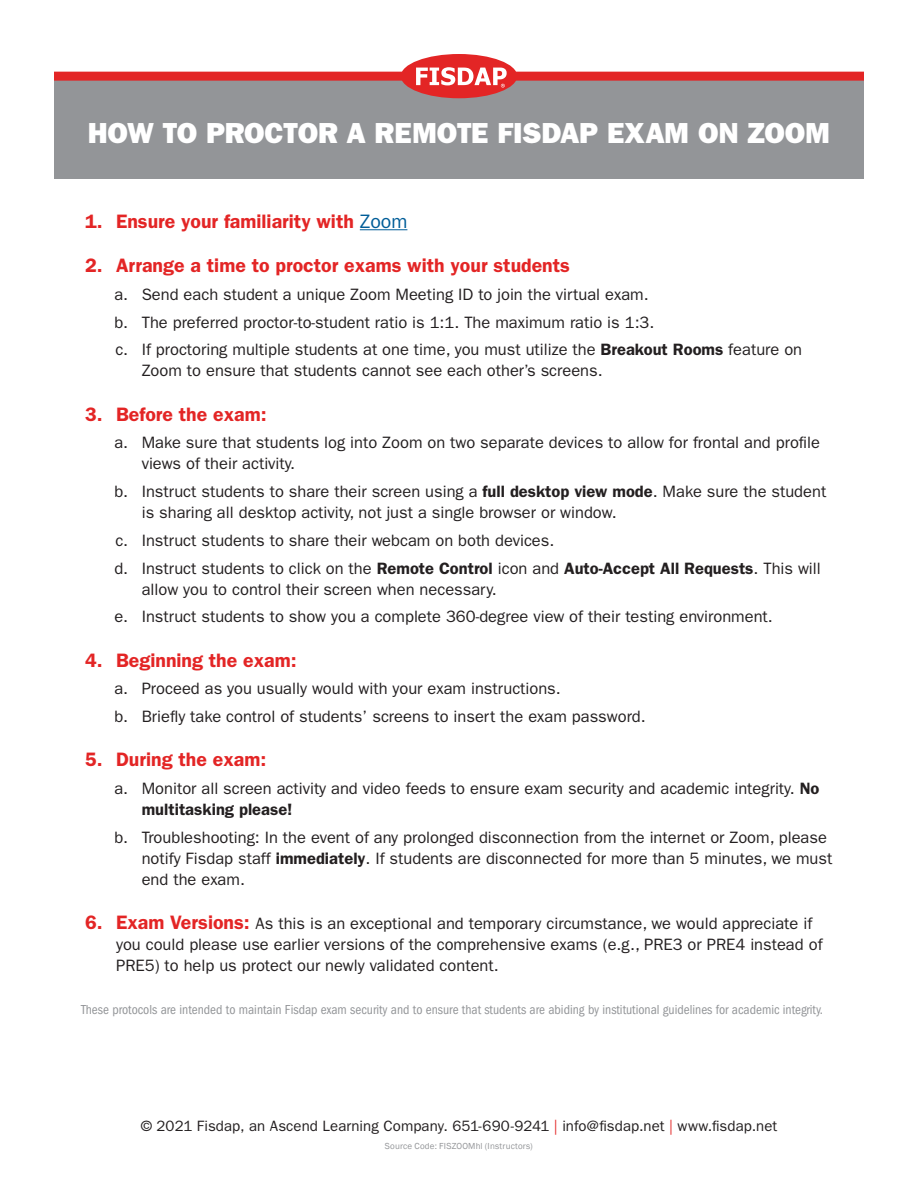
<style>
.page{position:relative;width:918px;height:1188px;background:#fff}
.page>*{position:absolute;margin:0;border:0;box-sizing:border-box;transform-origin:0 0}
.t1{font:29.1px "ITC Franklin Gothic Std Hvy";letter-spacing:-.005em;color:#fff}
.t2{font:600 19.5px "ITC Franklin Gothic Std";color:#e32525}
.t3{font:16.5px/21px "ITC Franklin Gothic Std";color:#231f20}
.t4{font:15px "ITC Franklin Gothic Std";letter-spacing:.005em;color:#231f20}
.TXT1{font:condensed 13.5px "ITC Franklin Gothic Std";color:#939598}
.t5{font:9px "Franklin Gothic";letter-spacing:.02em;color:#939598}
.s1{font-weight:400;color:#005d98}
.s2{font-weight:600}
.s3{font-weight:600;font-size:19.5px;color:#e32525}
.s4{color:#e32525}
</style>
<div class="page">
<div style="left:54px;top:80px;width:810px;height:98px;background:#939598"></div>
<div style="left:54px;top:72px;width:810px;height:9px;background:#e32525"></div>
<div style="left:401px;top:54px;width:116px;height:44px;background:#e32525;border-radius:50%"></div>
<svg style="left:416px;top:67px;width:91px;height:21px"></svg>
<hr style="left:360px;top:229px;width:47px;height:1px;background:#005d98">
<p class="t1" style="left:88px;top:115px;width:744px">HOW TO PROCTOR A REMOTE FISDAP EXAM ON ZOOM</p>
<p class="t2" style="left:85px;top:210px;width:324px">1. Ensure your familiarity with <span class="s1">Zoom</span></p>
<p class="t2" style="left:85px;top:254px;width:486px">2. Arrange a time to proctor exams with your students</p>
<p class="t3" style="left:114px;top:284px;width:536px">a. Send each student a unique Zoom Meeting ID to join the virtual exam.</p>
<p class="t3" style="left:114px;top:312px;width:542px">b. The preferred proctor-to-student ratio is 1:1. The maximum ratio is 1:3.</p>
<p class="t3" style="left:142px;top:339px;width:662px;text-indent:-26px">c. If proctoring multiple students at one time, you must utilize the <span class="s2">Breakout Rooms</span> feature on<br>Zoom to ensure that students cannot see each other’s screens.</p>
<p class="t2" style="left:85px;top:402px;width:183px">3. Before the exam:</p>
<p class="t3" style="left:142px;top:432px;width:680px;text-indent:-27px">a. Make sure that students log into Zoom on two separate devices to allow for frontal and profile views of their activity.</p>
<p class="t3" style="left:142px;top:481px;width:686px;text-indent:-27px">b. Instruct students to share their screen using a <span class="s2">full desktop view mode</span>. Make sure the student is sharing all desktop activity, not just a single browser or window.</p>
<p class="t3" style="left:115px;top:530px;width:441px">c. Instruct students to share their webcam on both devices.</p>
<p class="t3" style="left:142px;top:558px;width:681px;text-indent:-27px">d. Instruct students to click on the <span class="s2">Remote Control</span> icon and <span class="s2">Auto-Accept All Requests</span>. This will allow you to control their screen when necessary.</p>
<p class="t3" style="left:114px;top:606px;width:660px">e. Instruct students to show you a complete 360-degree view of their testing environment.</p>
<p class="t2" style="left:85px;top:648px;width:213px">4. Beginning the exam:</p>
<p class="t3" style="left:114px;top:678px;width:448px">a. Proceed as you usually would with your exam instructions.</p>
<p class="t3" style="left:114px;top:706px;width:533px">b. Briefly take control of students’ screens to insert the exam password.</p>
<p class="t2" style="left:85px;top:748px;width:183px">5. During the exam:</p>
<p class="t3" style="left:142px;top:778px;width:679px;text-indent:-27px">a. Monitor all screen activity and video feeds to ensure exam security and academic integrity. <span class="s2">No multitasking please!</span></p>
<p class="t3" style="left:142px;top:827px;width:692px;text-indent:-27px">b. Troubleshooting: In the event of any prolonged disconnection from the internet or Zoom, please notify Fisdap staff <span class="s2">immediately</span>. If students are disconnected for more than 5 minutes, we must end the exam.</p>
<p class="t3" style="left:116px;top:913px;width:708px;text-indent:-31px"><span class="s3">6. Exam Versions:</span> As this is an exceptional and temporary circumstance, we would appreciate if you could please use earlier versions of the comprehensive exams (e.g., PRE3 or PRE4 instead of<br>PRE5) to help us protect our newly validated content.</p>
<p class="TXT1" style="left:81px;top:1002px;width:744px">These protocols are intended to maintain Fisdap exam security and to ensure that students are abiding by institutional guidelines for academic integrity.</p>
<p class="t4" style="left:141px;top:1117px;width:638px">© 2021 Fisdap, an Ascend Learning Company. 651-690-9241 <span class="s4">|</span> info@fisdap.net <span class="s4">|</span> www.fisdap.net</p>
<p class="t5" style="left:385px;top:1140px;width:150px">Source Code: FISZOOMhl (Instructors)</p>
</div>
